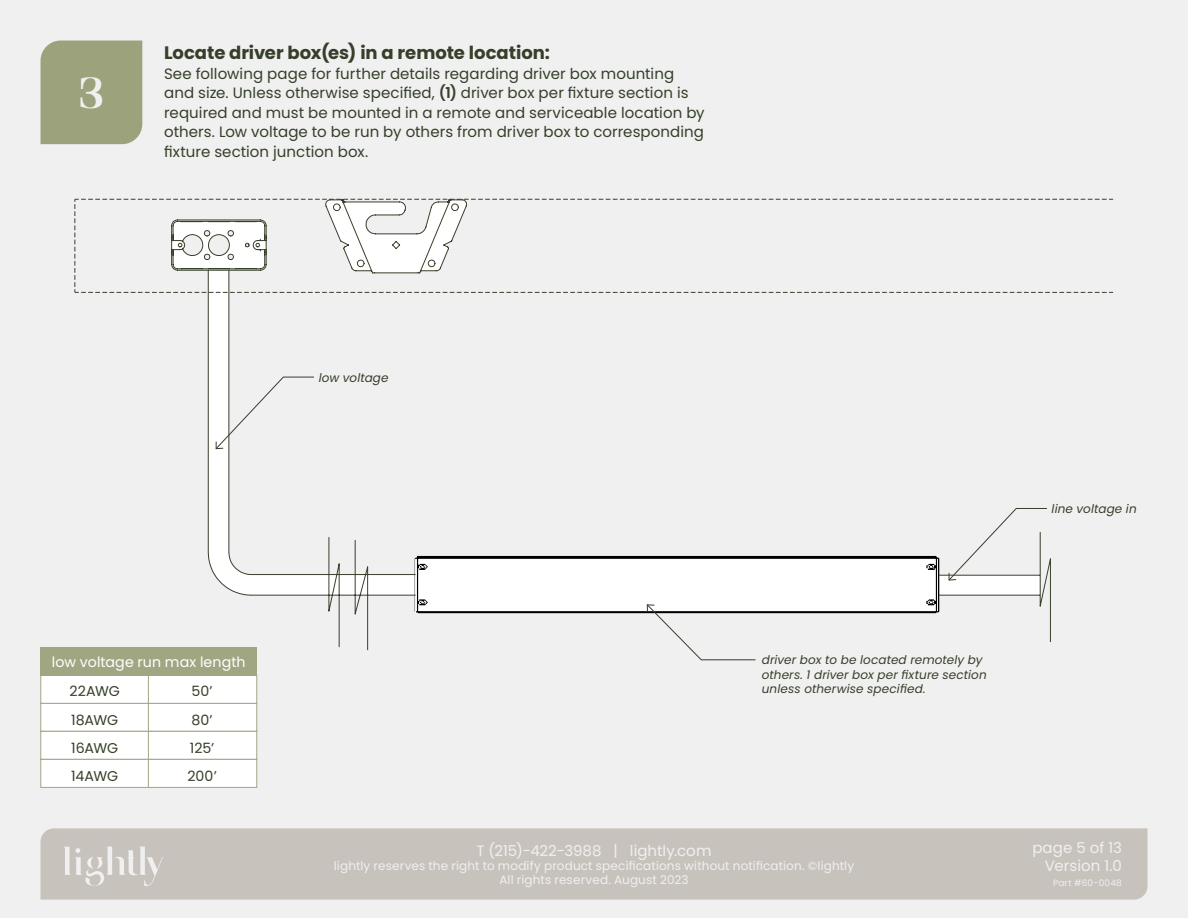
<style>
.page{position:relative;width:1188px;height:918px;background:#f0f0f0}
.page>*{position:absolute;margin:0;border:0;box-sizing:border-box;transform-origin:0 0}
.t1{font:37.95px "Agne";color:#f0f0f0}
.t2{font:700 18px "Poppins";color:#353f29}
.t3{font:15px/19.5px "Poppins";letter-spacing:.005em;color:#353f29}
.t4{font:15px/18px "Poppins";letter-spacing:.005em;color:#f0f0f0;text-align:right}
.t5{font:14.25px "Poppins";letter-spacing:-.01em;color:#353f29}
.t6{font:14.25px "Poppins";letter-spacing:.01em;color:#fff}
.t7{font:italic 12px/14.4px "Poppins";letter-spacing:.01em;color:#353f29}
.t8{font:12px/14.4px "Poppins";letter-spacing:.015em;color:#f0f0f0;text-align:center}
.t9{font:9px "Poppins";letter-spacing:.02em;color:#f0f0f0}
.s1{font-weight:600}
</style>
<div class="page">
<img style="left:416px;top:555px;width:522px;height:59px">
<svg style="left:75px;top:199px;width:1038px;height:94px"></svg>
<svg style="left:208px;top:270px;width:208px;height:380px"></svg>
<div style="left:40px;top:41px;width:102px;height:103px;background:#9ca37c"></div>
<svg style="left:646px;top:604px;width:110px;height:57px"></svg>
<svg style="left:215px;top:376px;width:100px;height:74px"></svg>
<svg style="left:938px;top:508px;width:113px;height:134px"></svg>
<div style="left:41px;top:703px;width:216px;height:29px;background:#fff"></div>
<div style="left:41px;top:731px;width:216px;height:29px;background:#fff;border:1px solid #a1a682"></div>
<div style="left:41px;top:759px;width:216px;height:29px;background:#fff;border:1px solid #a1a682"></div>
<div style="left:41px;top:675px;width:216px;height:29px;background:#fff;border:1px solid #a1a682"></div>
<div style="left:40px;top:647px;width:217px;height:29px;background:#a1a682"></div>
<hr style="left:148px;top:675px;width:1px;height:113px;background:#a1a682">
<div style="left:40px;top:828px;width:1108px;height:72px;background:#c8c2bd"></div>
<svg style="left:64px;top:847px;width:100px;height:39px"></svg>
<p class="t1" style="left:79px;top:65px;width:26px">3</p>
<p class="t2" style="left:164px;top:43px;width:387px">Locate driver box(es) in a remote location:</p>
<p class="t3" style="left:164px;top:64px;width:542px">See following page for further details regarding driver box mounting and size. Unless otherwise specified, <span class="s1">(1)</span> driver box per fixture section is required and must be mounted in a remote and serviceable location by others. Low voltage to be run by others from driver box to corresponding fixture section junction box.</p>
<p class="t6" style="left:52px;top:654px;width:195px">low voltage run max length</p>
<p class="t5" style="left:69px;top:683px;width:52px">22AWG</p>
<p class="t5" style="left:192px;top:683px;width:23px">50’</p>
<p class="t5" style="left:71px;top:712px;width:49px">18AWG</p>
<p class="t5" style="left:71px;top:740px;width:48px">16AWG</p>
<p class="t5" style="left:71px;top:768px;width:48px">14AWG</p>
<p class="t5" style="left:191px;top:712px;width:23px">80’</p>
<p class="t5" style="left:190px;top:740px;width:26px">125’</p>
<p class="t5" style="left:187px;top:768px;width:31px">200’</p>
<p class="t7" style="left:319px;top:370px;width:71px">low voltage</p>
<p class="t7" style="left:762px;top:653px;width:227px">driver box to be located remotely by others. 1 driver box per fixture section unless otherwise specified.</p>
<p class="t7" style="left:1052px;top:502px;width:87px">line voltage in</p>
<p class="t4" style="left:477px;top:841px;width:236px">T (215)-422-3988 | lightly.com</p>
<p class="t8" style="left:334px;top:859px;width:522px">lightly reserves the right to modify product specifications without notification. ©lightly<br>All rights reserved. August 2023</p>
<p class="t4" style="left:1032px;top:839px;width:91px">page 5 of 13<br>Version 1.0</p>
<p class="t9" style="left:1053px;top:878px;width:70px">Part #60-0048</p>
</div>
